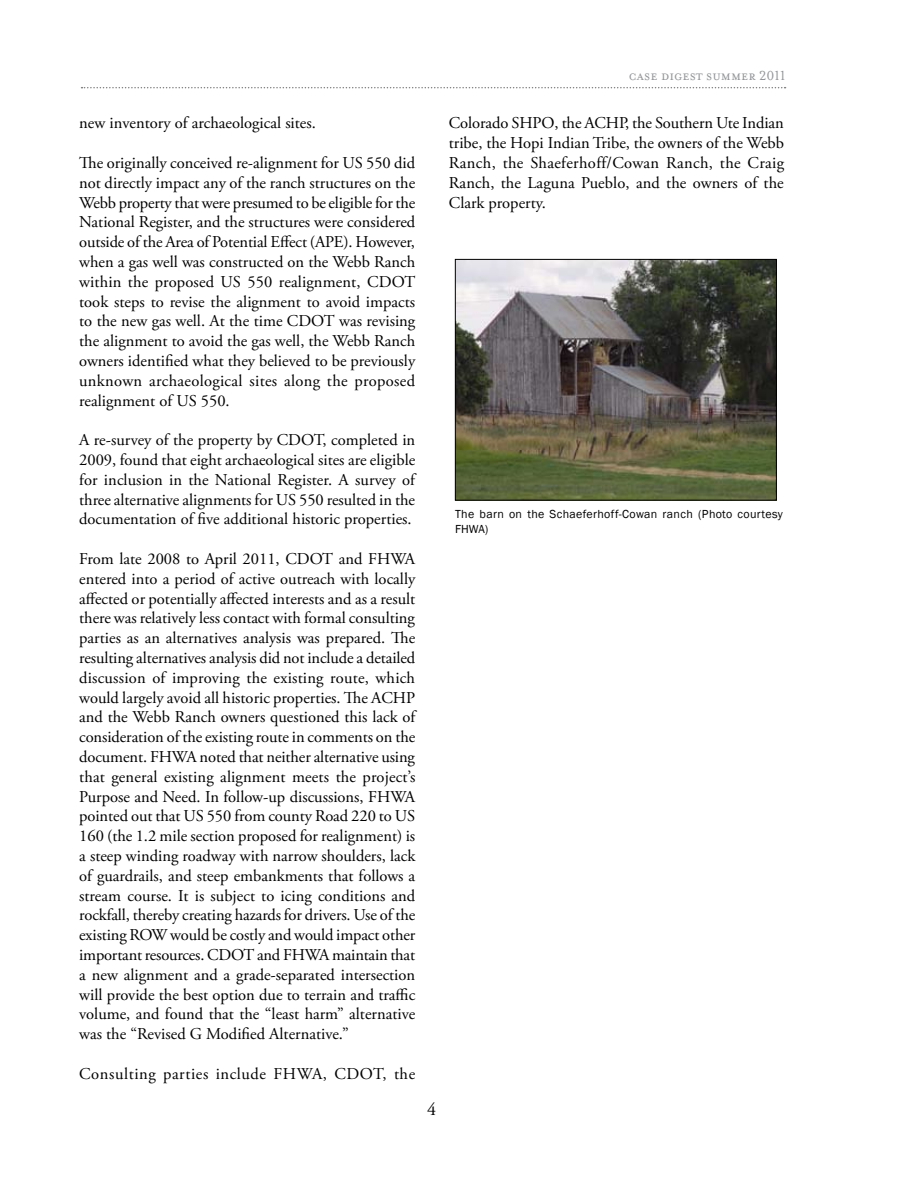
<style>
.page{position:relative;width:918px;height:1188px;background:#fff}
.page>*{position:absolute;margin:0;border:0;box-sizing:border-box;transform-origin:0 0}
.t1{font:16.5px/19.8px "Adobe Garamond Pro";color:#000;text-align:justify}
.t2{font:16.5px "Adobe Garamond Pro";letter-spacing:.035em;color:#000}
.t3{font:15px "Mrs Eaves Small Caps";color:#939598}
.t4{font:12px/14.4px "Franklin Gothic";letter-spacing:.03em;color:#000}
</style>
<div class="page">
<svg style="left:82px;top:87px;width:704px;height:1px"></svg>
<img style="left:457px;top:261px;width:318px;height:237px">
<div style="left:455px;top:259px;width:322px;height:241px;border:1px solid #000"></div>
<p class="t1" style="left:79px;top:114px;width:238px">new inventory of archaeological sites.</p>
<p class="t1" style="left:79px;top:153px;width:338px">The originally conceived re-alignment for US 550 did not directly impact any of the ranch structures on the Webb property that were presumed to be eligible for the National Register, and the structures were considered outside of the Area of Potential Effect (APE). However, when a gas well was constructed on the Webb Ranch within the proposed US 550 realignment, CDOT took steps to revise the alignment to avoid impacts to the new gas well. At the time CDOT was revising the alignment to avoid the gas well, the Webb Ranch owners identified what they believed to be previously unknown archaeological sites along the proposed realignment of US 550.</p>
<p class="t1" style="left:79px;top:431px;width:338px">A re-survey of the property by CDOT, completed in 2009, found that eight archaeological sites are eligible for inclusion in the National Register. A survey of three alternative alignments for US 550 resulted in the documentation of five additional historic properties.</p>
<p class="t1" style="left:79px;top:549px;width:338px">From late 2008 to April 2011, CDOT and FHWA entered into a period of active outreach with locally affected or potentially affected interests and as a result there was relatively less contact with formal consulting parties as an alternatives analysis was prepared. The resulting alternatives analysis did not include a detailed discussion of improving the existing route, which would largely avoid all historic properties. The ACHP and the Webb Ranch owners questioned this lack of consideration of the existing route in comments on the document. FHWA noted that neither alternative using that general existing alignment meets the project’s Purpose and Need. In follow-up discussions, FHWA pointed out that US 550 from county Road 220 to US 160 (the 1.2 mile section proposed for realignment) is a steep winding roadway with narrow shoulders, lack of guardrails, and steep embankments that follows a stream course. It is subject to icing conditions and rockfall, thereby creating hazards for drivers. Use of the existing ROW would be costly and would impact other important resources. CDOT and FHWA maintain that a new alignment and a grade-separated intersection will provide the best option due to terrain and traffic volume, and found that the “least harm” alternative was the “Revised G Modified Alternative.”</p>
<p class="t2" style="left:79px;top:1064px;width:338px">Consulting parties include FHWA, CDOT, the</p>
<p class="t3" style="left:629px;top:68px;width:158px">case digest summer 2011</p>
<p class="t1" style="left:449px;top:114px;width:337px">Colorado SHPO, the ACHP, the Southern Ute Indian tribe, the Hopi Indian Tribe, the owners of the Webb Ranch, the Shaeferhoff/Cowan Ranch, the Craig Ranch, the Laguna Pueblo, and the owners of the Clark property.</p>
<p class="t4" style="left:455px;top:507px;width:329px">The barn on the Schaeferhoff-Cowan ranch (Photo courtesy<br>FHWA)</p>
</div>
